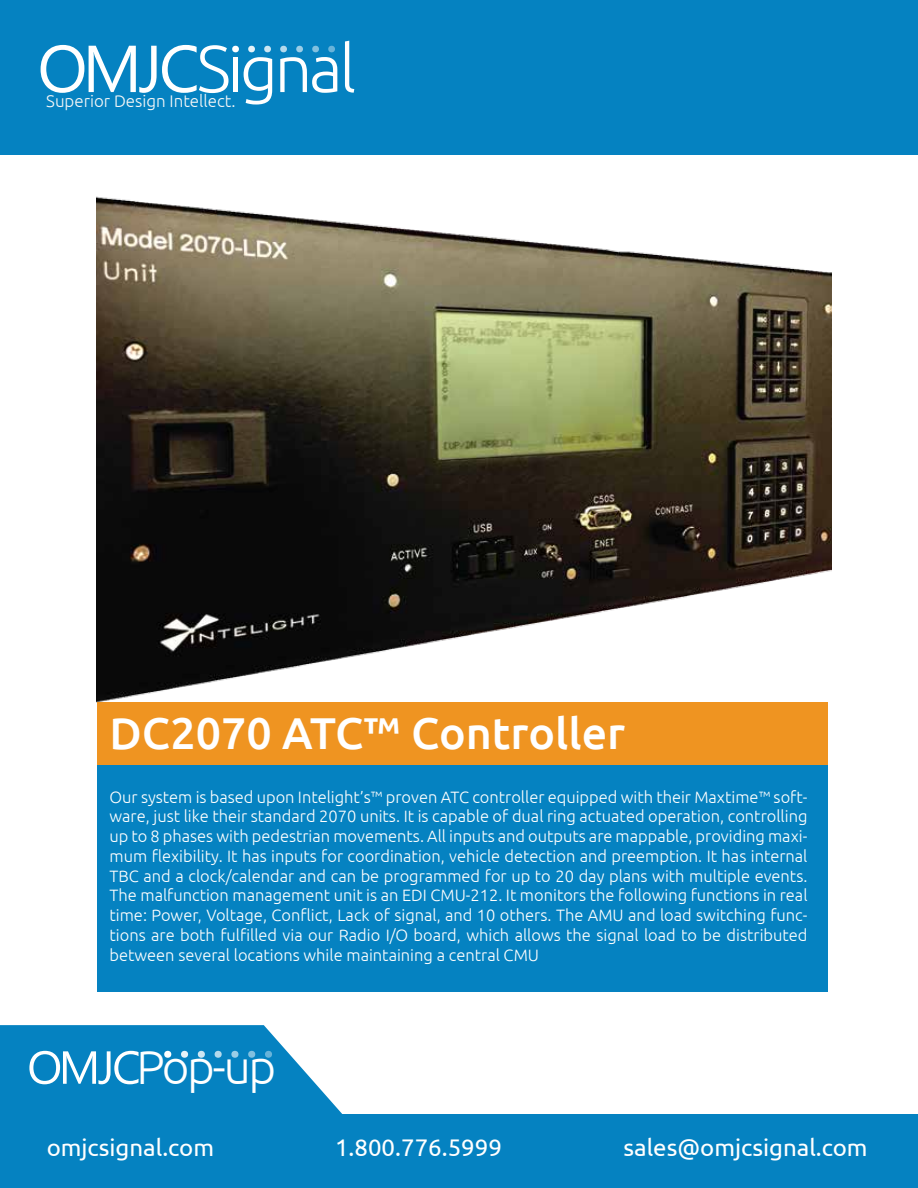
<style>
.page{position:relative;width:918px;height:1188px;background:#fff}
.page>*{position:absolute;margin:0;border:0;box-sizing:border-box;transform-origin:0 0}
.t1{font:300 47.7px "Ubuntu";color:#fff}
.t2{font:500 44.7px "Ubuntu";color:#fff}
.t3{font:24px "Ubuntu";color:#fff}
.t4{font:300 16.95px "Ubuntu";color:#f8f8f8}
.t5{font:300 16.5px/19.8px "Ubuntu";color:#fff;text-align:justify}
</style>
<div class="page">
<img style="left:96px;top:154px;width:735px;height:550px">
<svg style="left:0;top:1025px;width:342px;height:89px;background:#2592c8"></svg>
<div style="left:0;top:0;width:918px;height:154px;background:#0582c1"></div>
<svg style="left:41px;top:45px;width:231px;height:60px"></svg>
<svg style="left:280px;top:46px;width:57px;height:47px"></svg>
<svg style="left:345px;top:41px;width:9px;height:52px"></svg>
<svg style="left:164px;top:1051px;width:7px;height:7px"></svg>
<svg style="left:181px;top:1051px;width:7px;height:7px"></svg>
<svg style="left:198px;top:1051px;width:7px;height:7px"></svg>
<svg style="left:215px;top:1051px;width:7px;height:7px"></svg>
<svg style="left:231px;top:1051px;width:7px;height:7px"></svg>
<svg style="left:248px;top:1051px;width:7px;height:7px"></svg>
<svg style="left:265px;top:1051px;width:7px;height:7px"></svg>
<svg style="left:29px;top:1051px;width:110px;height:33px"></svg>
<div style="left:0;top:1114px;width:918px;height:74px;background:#0582c1"></div>
<div style="left:97px;top:702px;width:730px;height:290px;background:#0582c1"></div>
<div style="left:97px;top:702px;width:730px;height:63px;background:#ef9421"></div>
<p class="t4" style="left:46px;top:91px;width:191px">Superior Design Intellect.</p>
<h2 class="t2" style="left:110px;top:704px;width:517px">DC2070 ATC™ Controller</h2>
<p class="t5" style="left:110px;top:787px;width:700px">Our system is based upon Intelight’s™ proven ATC controller equipped with their Maxtime™ soft&shy;ware, just like their standard 2070 units. It is capable of dual ring actuated operation, controlling up to 8 phases with pedestrian movements. All inputs and outputs are mappable, providing maxi&shy;mum flexibility. It has inputs for coordination, vehicle detection and preemption. It has internal TBC and a clock/calendar and can be programmed for up to 20 day plans with multiple events.<br>The malfunction management unit is an EDI CMU-212. It monitors the following functions in real time: Power, Voltage, Conflict, Lack of signal, and 10 others. The AMU and load switching func&shy;tions are both fulfilled via our Radio I/O board, which allows the signal load to be distributed between several locations while maintaining a central CMU</p>
<h1 class="t1" style="left:136px;top:1039px;width:141px">Pop-up</h1>
<h3 class="t3" style="left:47px;top:1133px;width:169px">omjcsignal.com</h3>
<h3 class="t3" style="left:335px;top:1133px;width:168px">1.800.776.5999</h3>
<h3 class="t3" style="left:623px;top:1133px;width:246px">sales@omjcsignal.com</h3>
</div>
